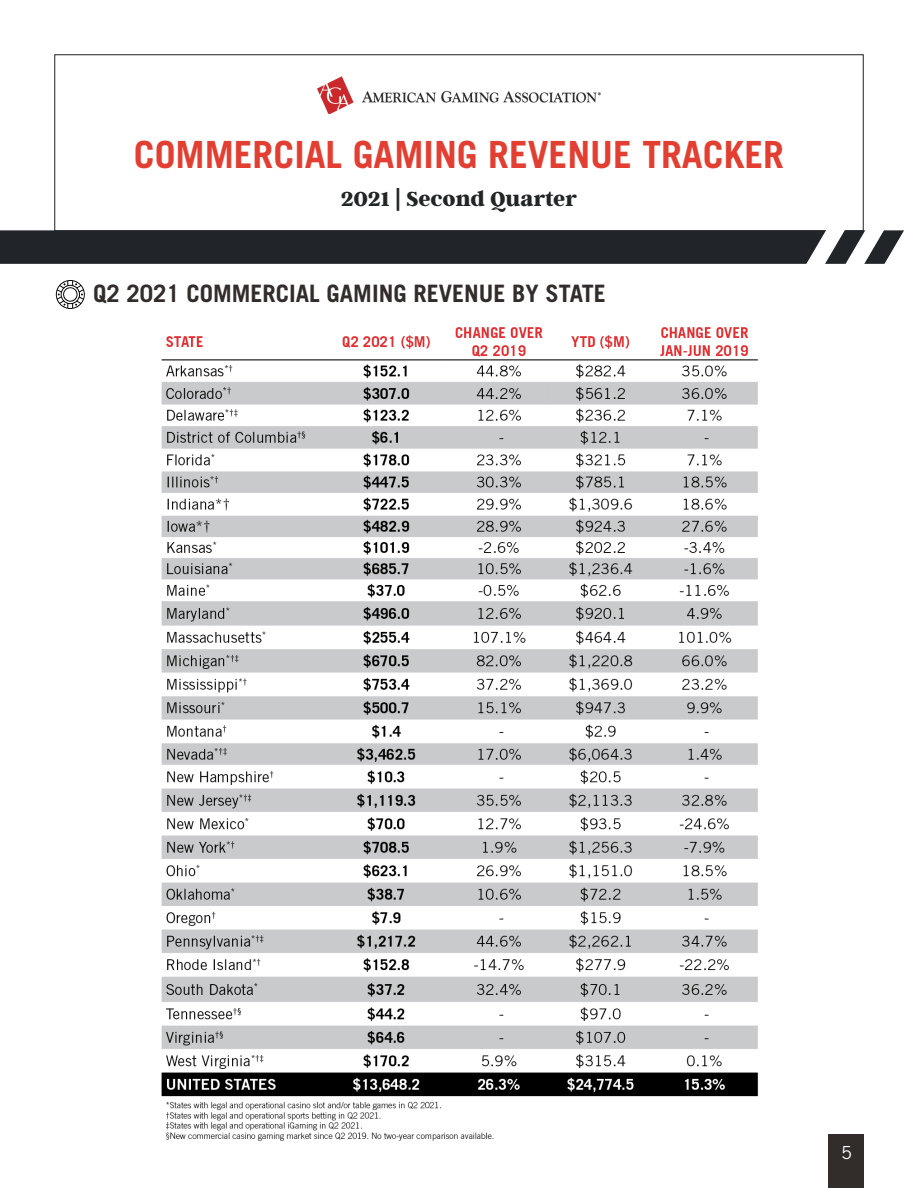
<style>
.page{position:relative;width:918px;height:1188px;background:#fff}
.page>*{position:absolute;margin:0;border:0;box-sizing:border-box;transform-origin:0 0}
.t1{font:700 37.5px "Trade Gothic LT Std";color:#e23f32}
.t2{font:700 24px "Trade Gothic LT Std";color:#322c2a}
.t3{font:800 22.5px "Argent CF";color:#212526}
.t4{font:18px "Trade Gothic LT Std";color:#fff}
</style>
<div class="page">
<img style="left:318px;top:77px;width:282px;height:37px">
<div style="left:828px;top:1134px;width:36px;height:54px;background:#322c2a"></div>
<svg style="left:0;top:228px;width:904px;height:36px;background:#393c40"></svg>
<svg style="left:56px;top:280px;width:29px;height:29px"></svg>
<img style="left:161px;top:327px;width:598px;height:814px">
<h1 class="t1" style="left:134px;top:132px;width:652px">COMMERCIAL GAMING REVENUE TRACKER</h1>
<p class="t3" style="left:341px;top:186px;width:237px">2021 | Second Quarter</p>
<p class="t2" style="left:93px;top:279px;width:514px">Q2 2021 COMMERCIAL GAMING REVENUE BY STATE</p>
<p class="t4" style="left:841px;top:1142px;width:12px">5</p>
</div>
